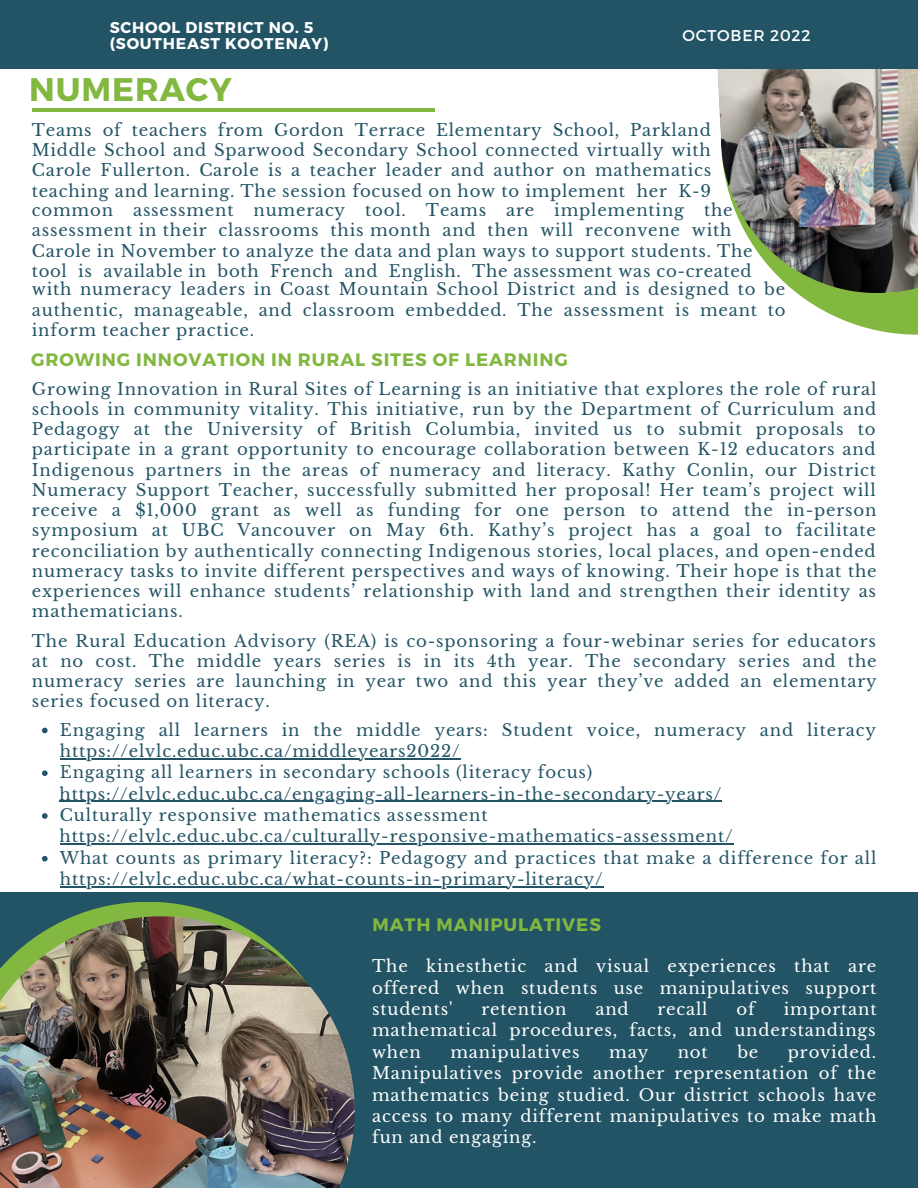
<style>
.page{position:relative;width:918px;height:1188px;background:#fff}
.page>*{position:absolute;margin:0;border:0;box-sizing:border-box;transform-origin:0 0}
.t1{font:700 32.7px "Montserrat";letter-spacing:.03em;color:#82b840}
.t2{font:700 18px "Montserrat";letter-spacing:.05em;color:#82b840}
.t3{font:16.5px/20.2px "Libre Baskerville";letter-spacing:.05em;color:#235465;text-align:justify}
.t4{font:16.5px/21.3px "Libre Baskerville";letter-spacing:.05em;color:#fff;text-align:justify}
.t5{font:700 15.6px/15.9px "Montserrat";letter-spacing:.05em;color:#fff}
.t6{font:15.6px "Montserrat";letter-spacing:.05em;color:#fff}
</style>
<div class="page">
<hr style="left:32px;top:108px;width:403px;height:4px;background:#82b840">
<svg style="left:42px;top:728px;width:6px;height:5px"></svg>
<hr style="left:60px;top:758px;width:400px;height:1px;background:#235465">
<svg style="left:42px;top:770px;width:6px;height:6px"></svg>
<svg style="left:42px;top:813px;width:6px;height:6px"></svg>
<svg style="left:42px;top:856px;width:6px;height:6px"></svg>
<hr style="left:60px;top:886px;width:544px;height:1px;background:#235465">
<hr style="left:60px;top:801px;width:662px;height:1px;background:#235465">
<hr style="left:60px;top:844px;width:674px;height:1px;background:#235465">
<div style="left:0;top:893px;width:918px;height:295px;background:#235465"></div>
<svg style="left:74px;top:902px;width:147px;height:14px;fill:#82b840"></svg>
<svg style="left:802px;top:297px;width:116px;height:38px;fill:#82b840"></svg>
<img style="left:717px;top:69px;width:201px;height:228px">
<div style="left:0;top:0;width:918px;height:69px;background:#235465"></div>
<img style="left:0;top:916px;width:355px;height:272px">
<p class="t5" style="left:110px;top:19px;width:220px">SCHOOL DISTRICT NO. 5 (SOUTHEAST KOOTENAY)</p>
<h1 class="t1" style="left:29px;top:69px;width:204px">NUMERACY</h1>
<p class="t6" style="left:683px;top:25px;width:130px">OCTOBER 2022</p>
<p class="t3" style="left:32px;top:120px;width:681px">Teams of teachers from Gordon Terrace Elementary School, Parkland Middle School and Sparwood Secondary School connected virtually with Carole Fullerton. Carole is a teacher leader and author on mathematics teaching and learning. The session focused on how to implement her K-9</p>
<p class="t3" style="left:32px;top:200px;width:722px;text-align:left">common assessment numeracy tool. Teams are implementing the assessment in their classrooms this month and then will reconvene with Carole in November to analyze the data and plan ways to support students. The tool is available in both French and English. The assessment was co-created</p>
<p class="t3" style="left:32px;top:279px;width:755px">with numeracy leaders in Coast Mountain School District and is designed to be authentic, manageable, and classroom embedded. The assessment is meant to inform teacher practice.</p>
<p class="t2" style="left:31px;top:348px;width:538px">GROWING INNOVATION IN RURAL SITES OF LEARNING</p>
<p class="t3" style="left:32px;top:379px;width:846px">Growing Innovation in Rural Sites of Learning is an initiative that explores the role of rural schools in community vitality. This initiative, run by the Department of Curriculum and Pedagogy at the University of British Columbia, invited us to submit proposals to participate in a grant opportunity to encourage collaboration between K-12 educators and Indigenous partners in the areas of numeracy and literacy. Kathy Conlin, our District Numeracy Support Teacher, successfully submitted her proposal! Her team’s project will receive a $1,000 grant as well as funding for one person to attend the in-person symposium at UBC Vancouver on May 6th. Kathy’s project has a goal to facilitate reconciliation by authentically connecting Indigenous stories, local places, and open-ended numeracy tasks to invite different perspectives and ways of knowing. Their hope is that the experiences will enhance students’ relationship with land and strengthen their identity as mathematicians.</p>
<p class="t3" style="left:32px;top:631px;width:846px">The Rural Education Advisory (REA) is co-sponsoring a four-webinar series for educators at no cost. The middle years series is in its 4th year. The secondary series and the numeracy series are launching in year two and this year they’ve added an elementary series focused on literacy.</p>
<p class="t3" style="left:60px;top:719px;width:818px;line-height:21.3px;text-align:left">Engaging all learners in the middle years: Student voice, numeracy and literacy https://elvlc.educ.ubc.ca/middleyears2022/<br>Engaging all learners in secondary schools (literacy focus)</p>
<p class="t3" style="left:60px;top:805px;width:429px">Culturally responsive mathematics assessment</p>
<p class="t3" style="left:60px;top:847px;width:818px;line-height:21.3px">What counts as primary literacy?: Pedagogy and practices that make a difference for all https://elvlc.educ.ubc.ca/what-counts-in-primary-literacy/</p>
<p class="t3" style="left:60px;top:784px;width:663px">https://elvlc.educ.ubc.ca/engaging-all-learners-in-the-secondary-years/</p>
<p class="t3" style="left:60px;top:827px;width:675px">https://elvlc.educ.ubc.ca/culturally-responsive-mathematics-assessment/</p>
<p class="t2" style="left:373px;top:913px;width:230px">MATH MANIPULATIVES</p>
<p class="t4" style="left:372px;top:956px;width:506px">The kinesthetic and visual experiences that are offered when students use manipulatives support students'</p>
<p class="t4" style="left:482px;top:999px;width:86px">retention</p>
<p class="t4" style="left:595px;top:999px;width:35px">and</p>
<p class="t4" style="left:658px;top:999px;width:52px">recall</p>
<p class="t4" style="left:737px;top:999px;width:20px">of</p>
<p class="t4" style="left:372px;top:999px;width:506px;text-indent:412px">important mathematical procedures, facts, and understandings when</p>
<p class="t4" style="left:372px;top:1041px;width:506px;text-indent:416px">provided.<br>Manipulatives provide another representation of the mathematics being studied. Our district schools have access to many different manipulatives to make math fun and engaging.</p>
<p class="t4" style="left:450px;top:1041px;width:131px">manipulatives</p>
<p class="t4" style="left:609px;top:1041px;width:41px">may</p>
<p class="t4" style="left:678px;top:1041px;width:32px">not</p>
<p class="t4" style="left:737px;top:1041px;width:23px">be</p>
</div>
